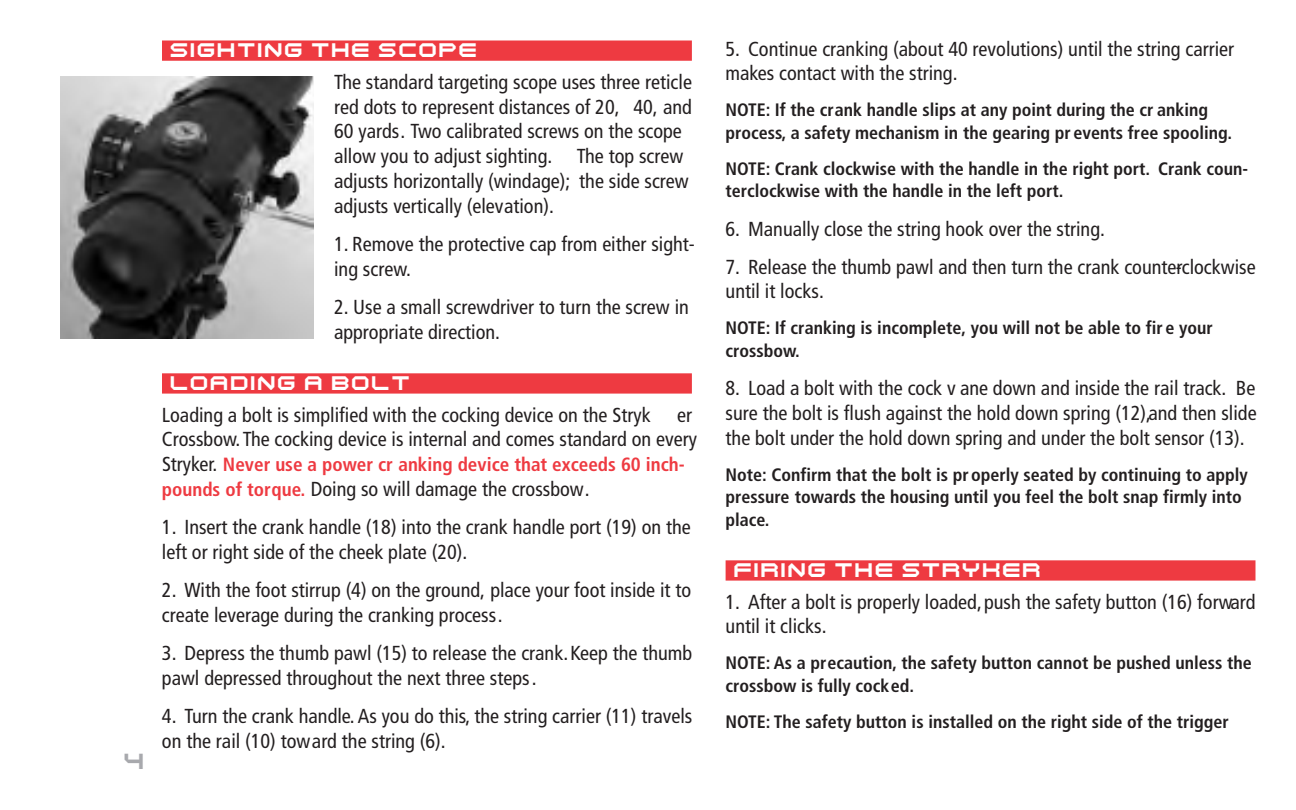
<style>
.page{position:relative;width:1296px;height:810px;background:#fff}
.page>*{position:absolute;margin:0;border:0;box-sizing:border-box;transform-origin:0 0}
.t1{font:22.5px "Durandal Flat";color:#a8a9ad}
.t2{font:condensed 20.25px/24.8px "Frutiger";color:#231f20}
.t3{font:20.25px "Durandal Flat";letter-spacing:.045em;color:#fff}
.t4{font:700 condensed 19.12px "Frutiger";color:#ee3a41}
.t5{font:700 condensed 18px/22.5px "Frutiger";color:#231f20}
.s1{font-weight:400;font-size:20.25px;color:#231f20}
.s2{font-weight:700;font-size:19.12px;color:#ee3a41}
</style>
<div class="page">
<div style="left:162px;top:40px;width:530px;height:21px;background:#ee3a41"></div>
<div style="left:162px;top:373px;width:530px;height:21px;background:#ee3a41"></div>
<div style="left:726px;top:560px;width:530px;height:21px;background:#ee3a41"></div>
<img style="left:61px;top:77px;width:253px;height:262px">
<p class="t1" style="left:123px;top:747px;width:23px">4</p>
<p class="t3" style="left:170px;top:37px;width:309px">SIGHTING THE SCOPE</p>
<p class="t2" style="left:334px;top:70px;width:359px">The standard targeting scope uses three reticle red dots to represent distances of 20, 40, and 60 yards. Two calibrated screws on the scope allow you to adjust sighting. The top screw adjusts horizontally (windage); the side screw adjusts vertically (elevation).</p>
<p class="t2" style="left:334px;top:232px;width:362px">1. Remove the protective cap from either sight&shy;ing screw.</p>
<p class="t2" style="left:334px;top:295px;width:356px">2. Use a small screwdriver to turn the screw in appropriate direction.</p>
<p class="t3" style="left:170px;top:370px;width:242px">LOADING A BOLT</p>
<p class="t2" style="left:162px;top:402px;width:490px">Loading a bolt is simplified with the cocking device on the Stryk</p>
<p class="t2" style="left:162px;top:402px;width:537px;text-align:right">er<br>Crossbow. The cocking device is internal and comes standard on every</p>
<p class="t4" style="left:162px;top:453px;width:524px"><span class="s1">Stryker.</span> Never use a power cr anking device that exceeds 60 inch-</p>
<p class="t2" style="left:162px;top:477px;width:429px"><span class="s2">pounds of torque.</span> Doing so will damage the crossbow.</p>
<p class="t2" style="left:162px;top:515px;width:530px">1. Insert the crank handle (18) into the crank handle port (19) on the left or right side of the cheek plate (20).</p>
<p class="t2" style="left:162px;top:578px;width:531px">2. With the foot stirrup (4) on the ground, place your foot inside it to create leverage during the cranking process.</p>
<p class="t2" style="left:162px;top:641px;width:532px">3. Depress the thumb pawl (15) to release the crank.Keep the thumb pawl depressed throughout the next three steps.</p>
<p class="t2" style="left:162px;top:704px;width:532px">4. Turn the crank handle. As you do this, the string carrier (11) travels on the rail (10) toward the string (6).</p>
<p class="t2" style="left:726px;top:36px;width:510px">5. Continue cranking (about 40 revolutions) until the string carrier makes contact with the string.</p>
<p class="t5" style="left:726px;top:99px;width:508px">NOTE: If the crank handle slips at any point during the cr anking process, a safety mechanism in the gearing pr events free spooling.</p>
<p class="t5" style="left:726px;top:157px;width:524px">NOTE: Crank clockwise with the handle in the right port. Crank coun&shy;terclockwise with the handle in the left port.</p>
<p class="t2" style="left:726px;top:216px;width:381px">6. Manually close the string hook over the string.</p>
<p class="t2" style="left:726px;top:254px;width:532px">7. Release the thumb pawl and then turn the crank counter-clockwise until it locks.</p>
<p class="t5" style="left:726px;top:317px;width:489px">NOTE: If cranking is incomplete, you will not be able to fir e your crossbow.</p>
<p class="t2" style="left:726px;top:376px;width:533px;text-align:justify">8. Load a bolt with the cock v ane down and inside the rail track. Be sure the bolt is flush against the hold down spring (12),and then slide the bolt under the hold down spring and under the bolt sensor (13).</p>
<p class="t5" style="left:726px;top:463px;width:524px">Note: Confirm that the bolt is properly seated by continuing to apply pressure towards the housing until you feel the bolt snap firmly into place.</p>
<p class="t3" style="left:733px;top:557px;width:309px">FIRING THE STRYKER</p>
<p class="t2" style="left:726px;top:590px;width:532px">1. After a bolt is properly loaded,push the safety button (16) forward until it clicks.</p>
<p class="t5" style="left:726px;top:652px;width:528px">NOTE: As a precaution, the safety button cannot be pushed unless the crossbow is fully cocked.</p>
<p class="t5" style="left:726px;top:710px;width:505px">NOTE: The safety button is installed on the right side of the trigger</p>
</div>
